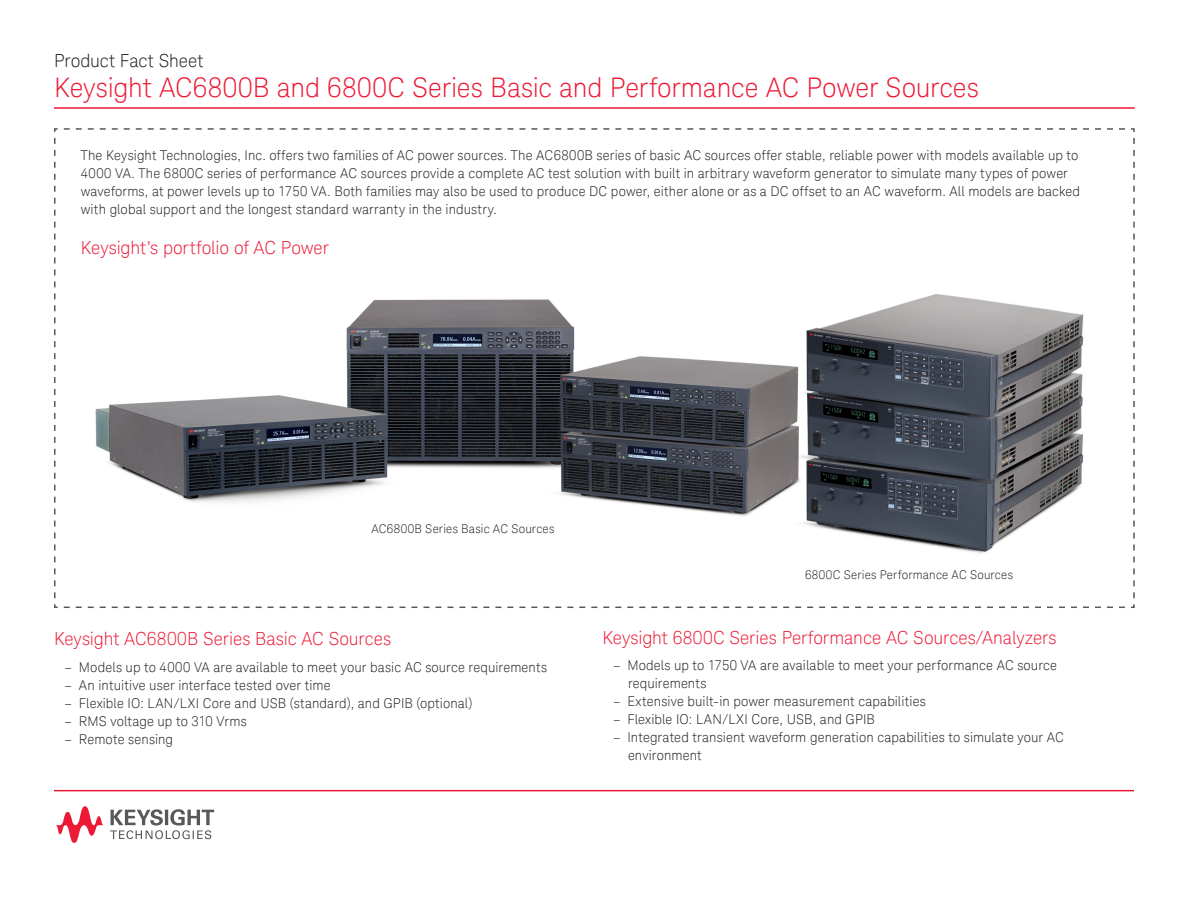
<style>
.page{position:relative;width:1188px;height:918px;background:#fff}
.page>*{position:absolute;margin:0;border:0;box-sizing:border-box;transform-origin:0 0}
.K_Title_-_Main{font:300 27px "Keysight Sans";letter-spacing:-.005em;color:#ed1a36}
.K_Heading_2{font:300 18px "Keysight Sans";letter-spacing:-.005em;color:#ed1a36}
.K_Title_-_Document_T{font:300 18px "Keysight Sans";color:#231f20}
.K_Body_Text{font:300 13.5px/18px "Keysight Sans";letter-spacing:.01em;color:#231f20}
.K_Diagrams_and_Figur{font:300 12px "Keysight Sans";letter-spacing:.02em;color:#231f20}
</style>
<div class="page">
<svg style="left:54px;top:128px;width:1081px;height:480px"></svg>
<hr style="left:54px;top:790px;width:1080px;height:1px;background:#ed1a36">
<hr style="left:54px;top:107px;width:1081px;height:2px;background:#ed1a36">
<svg style="left:110px;top:809px;width:104px;height:30px"></svg>
<svg style="left:56px;top:806px;width:48px;height:37px"></svg>
<p class="K_Title_-_Document_T" style="left:54px;top:50px;width:151px">Product Fact Sheet</p>
<p class="K_Title_-_Main" style="left:54px;top:72px;width:926px">Keysight AC6800B and 6800C Series Basic and Performance AC Power Sources</p>
<p class="K_Body_Text" style="left:81px;top:147px;width:1001px">The Keysight Technologies, Inc. offers two families of AC power sources. The AC6800B series of basic AC sources offer stable, reliable power with models available up to 4000 VA. The 6800C series of performance AC sources provide a complete AC test solution with built in arbitrary waveform generator to simulate many types of power waveforms, at power levels up to 1750 VA. Both families may also be used to produce DC power, either alone or as a DC offset to an AC waveform. All models are backed with global support and the longest standard warranty in the industry.</p>
<p class="K_Heading_2" style="left:81px;top:237px;width:250px">Keysight’s portfolio of AC Power</p>
<p class="K_Diagrams_and_Figur" style="left:371px;top:522px;width:185px">AC6800B Series Basic AC Sources</p>
<p class="K_Heading_2" style="left:54px;top:628px;width:339px">Keysight AC6800B Series Basic AC Sources</p>
<p class="K_Body_Text" style="left:65px;top:658px;width:484px">– Models up to 4000 VA are available to meet your basic AC source requirements</p>
<p class="K_Body_Text" style="left:65px;top:676px;width:268px">– An intuitive user interface tested over time</p>
<p class="K_Body_Text" style="left:65px;top:694px;width:409px">– Flexible IO: LAN/LXI Core and USB (standard), and GPIB (optional)</p>
<p class="K_Body_Text" style="left:65px;top:712px;width:184px">– RMS voltage up to 310 Vrms</p>
<p class="K_Body_Text" style="left:65px;top:730px;width:110px">– Remote sensing</p>
<p class="K_Diagrams_and_Figur" style="left:805px;top:567px;width:209px">6800C Series Performance AC Sources</p>
<p class="K_Heading_2" style="left:603px;top:627px;width:456px">Keysight 6800C Series Performance AC Sources/Analyzers</p>
<p class="K_Body_Text" style="left:628px;top:656px;width:431px;text-indent:-15px">– Models up to 1750 VA are available to meet your performance AC source requirements</p>
<p class="K_Body_Text" style="left:613px;top:692px;width:314px">– Extensive built-in power measurement capabilities</p>
<p class="K_Body_Text" style="left:613px;top:710px;width:263px">– Flexible IO: LAN/LXI Core, USB, and GPIB</p>
<p class="K_Body_Text" style="left:628px;top:728px;width:437px;text-indent:-15px">– Integrated transient waveform generation capabilities to simulate your AC environment</p>
</div>
